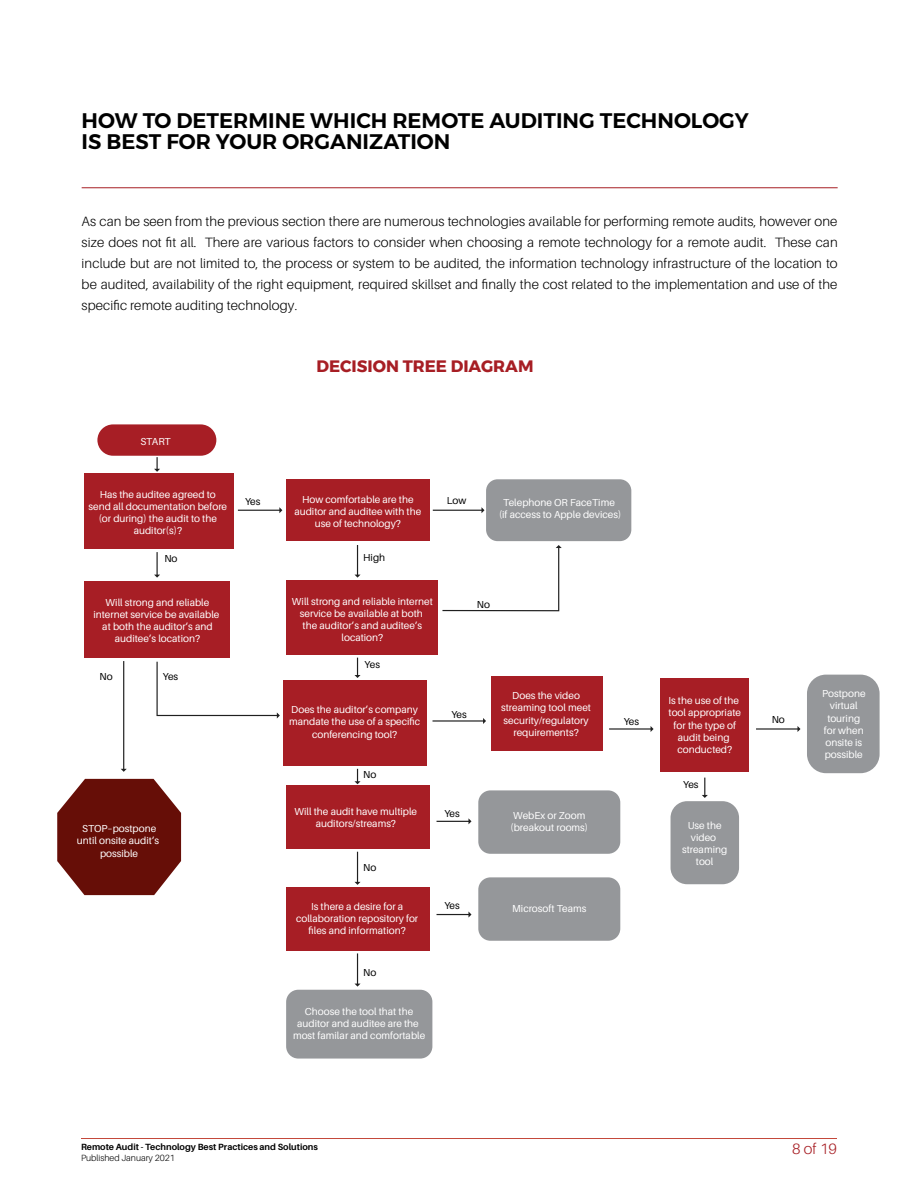
<style>
.page{position:relative;width:918px;height:1188px;background:#fff}
.page>*{position:absolute;margin:0;border:0;box-sizing:border-box;transform-origin:0 0}
.t1{font:600 21px/21px "Montserrat";color:#000}
.t2{font:700 16.5px "Montserrat";color:#a71e24}
.t3{font:300 15px "Aileron";color:#a71e24}
.t4{font:300 13.5px/21px "Aileron";letter-spacing:.01em;color:#000;text-align:justify}
.t5{font:10.05px/12.1px "Aileron";color:#fff;text-align:center}
.t6{font:10.05px "Aileron";color:#000}
.t7{font:700 9px "Aileron";color:#000}
.t8{font:300 9px "Aileron";color:#000}
</style>
<div class="page">
<hr style="left:81px;top:1138px;width:756px;height:1px;background:#c4483b">
<hr style="left:82px;top:188px;width:756px;height:1px;background:#a71e24">
<div style="left:97px;top:424px;width:119px;height:32px;background:#a71e25;border-radius:16px"></div>
<div style="left:84px;top:473px;width:150px;height:75px;background:#a71e25"></div>
<div style="left:286px;top:479px;width:144px;height:62px;background:#a71e25"></div>
<div style="left:286px;top:580px;width:152px;height:75px;background:#a71e25"></div>
<div style="left:283px;top:680px;width:144px;height:85px;background:#a71e25"></div>
<div style="left:491px;top:676px;width:112px;height:74px;background:#a71e25"></div>
<div style="left:660px;top:679px;width:89px;height:93px;background:#a71e25"></div>
<div style="left:486px;top:479px;width:145px;height:62px;background:#95979a;border-radius:11px"></div>
<div style="left:286px;top:786px;width:144px;height:63px;background:#a71e25"></div>
<div style="left:286px;top:887px;width:144px;height:63px;background:#a71e25"></div>
<div style="left:84px;top:581px;width:146px;height:77px;background:#a71e25"></div>
<div style="left:671px;top:801px;width:68px;height:83px;background:#95979a;border-radius:17px"></div>
<div style="left:807px;top:675px;width:73px;height:98px;background:#95979a;border-radius:19px"></div>
<div style="left:478px;top:790px;width:142px;height:64px;background:#95979a;border-radius:12px"></div>
<div style="left:478px;top:877px;width:142px;height:64px;background:#95979a;border-radius:12px"></div>
<div style="left:286px;top:990px;width:146px;height:69px;background:#95979a;border-radius:12px"></div>
<svg style="left:57px;top:779px;width:124px;height:116px;background:#792d27"></svg>
<svg style="left:154px;top:457px;width:6px;height:15px"></svg>
<svg style="left:154px;top:552px;width:6px;height:26px"></svg>
<svg style="left:355px;top:545px;width:6px;height:33px"></svg>
<svg style="left:355px;top:658px;width:6px;height:20px"></svg>
<svg style="left:702px;top:778px;width:6px;height:20px"></svg>
<svg style="left:355px;top:769px;width:6px;height:15px"></svg>
<svg style="left:355px;top:852px;width:6px;height:33px"></svg>
<svg style="left:355px;top:953px;width:6px;height:34px"></svg>
<svg style="left:238px;top:507px;width:44px;height:6px"></svg>
<svg style="left:609px;top:726px;width:45px;height:6px"></svg>
<svg style="left:437px;top:818px;width:35px;height:6px"></svg>
<svg style="left:433px;top:718px;width:53px;height:6px"></svg>
<svg style="left:437px;top:912px;width:35px;height:6px"></svg>
<svg style="left:756px;top:726px;width:45px;height:6px"></svg>
<svg style="left:433px;top:507px;width:52px;height:6px"></svg>
<svg style="left:121px;top:661px;width:6px;height:111px"></svg>
<svg style="left:156px;top:662px;width:124px;height:57px"></svg>
<svg style="left:442px;top:545px;width:120px;height:66px"></svg>
<h1 class="t1" style="left:82px;top:110px;width:669px">HOW TO DETERMINE WHICH REMOTE AUDITING TECHNOLOGY<br>IS BEST FOR YOUR ORGANIZATION</h1>
<p class="t4" style="left:82px;top:211px;width:758px">As can be seen from the previous section there are numerous technologies available for performing remote audits, however one size does not fit all. There are various factors to consider when choosing a remote technology for a remote audit. These can include but are not limited to, the process or system to be audited, the information technology infrastructure of the location to be audited, availability of the right equipment, required skillset and finally the cost related to the implementation and use of the specific remote auditing technology.</p>
<p class="t5" style="left:140px;top:435px;width:32px">START</p>
<h2 class="t2" style="left:316px;top:353px;width:219px">DECISION TREE DIAGRAM</h2>
<p class="t5" style="left:89px;top:488px;width:140px">Has the auditee agreed to send all documentation before (or during) the audit to the auditor(s)?</p>
<p class="t5" style="left:294px;top:493px;width:129px">How comfortable are the auditor and auditee with the use of technology?</p>
<p class="t5" style="left:499px;top:497px;width:124px">Telephone OR FaceTime (if access to Apple devices)</p>
<p class="t6" style="left:447px;top:495px;width:21px">Low</p>
<p class="t6" style="left:245px;top:496px;width:17px">Yes</p>
<p class="t6" style="left:164px;top:553px;width:15px">No</p>
<p class="t6" style="left:363px;top:552px;width:24px">High</p>
<p class="t5" style="left:93px;top:596px;width:128px">Will strong and reliable internet service be available at both the auditor’s and auditee’s location?</p>
<p class="t5" style="left:292px;top:595px;width:142px">Will strong and reliable internet service be available at both<br>the auditor’s and auditee’s location?</p>
<p class="t6" style="left:100px;top:671px;width:15px">No</p>
<p class="t6" style="left:163px;top:671px;width:17px">Yes</p>
<p class="t5" style="left:77px;top:823px;width:84px">STOP–postpone until onsite audit’s possible</p>
<p class="t6" style="left:365px;top:659px;width:17px">Yes</p>
<p class="t5" style="left:289px;top:704px;width:133px">Does the auditor’s company mandate the use of a specific conferencing tool?</p>
<p class="t6" style="left:363px;top:769px;width:15px">No</p>
<p class="t5" style="left:295px;top:805px;width:124px">Will the audit have multiple auditors/streams?</p>
<p class="t6" style="left:363px;top:862px;width:15px">No</p>
<p class="t6" style="left:477px;top:599px;width:15px">No</p>
<p class="t6" style="left:451px;top:709px;width:17px">Yes</p>
<p class="t6" style="left:444px;top:808px;width:17px">Yes</p>
<p class="t5" style="left:501px;top:690px;width:91px">Does the video streaming tool meet security/regulatory requirements?</p>
<p class="t5" style="left:668px;top:695px;width:74px">Is the use of the tool appropriate for the type of audit being conducted?</p>
<p class="t6" style="left:624px;top:716px;width:17px">Yes</p>
<p class="t5" style="left:511px;top:810px;width:79px;text-align:left">WebEx or Zoom (breakout rooms)</p>
<p class="t6" style="left:683px;top:779px;width:17px">Yes</p>
<p class="t5" style="left:682px;top:819px;width:47px">Use the video streaming tool</p>
<p class="t5" style="left:296px;top:901px;width:124px">Is there a desire for a collaboration repository for files and information?</p>
<p class="t6" style="left:444px;top:900px;width:17px">Yes</p>
<p class="t5" style="left:512px;top:903px;width:76px">Microsoft Teams</p>
<p class="t6" style="left:363px;top:967px;width:15px">No</p>
<p class="t5" style="left:293px;top:1006px;width:134px">Choose the tool that the auditor and auditee are the most familar and comfortable</p>
<p class="t6" style="left:772px;top:714px;width:15px">No</p>
<p class="t5" style="left:822px;top:688px;width:45px">Postpone virtual touring for when onsite is possible</p>
<p class="t7" style="left:81px;top:1142px;width:238px">Remote Audit - Technology Best Practices and Solutions</p>
<p class="t8" style="left:81px;top:1153px;width:95px">Published January 2021</p>
<h3 class="t3" style="left:792px;top:1141px;width:46px">8 of 19</h3>
</div>
